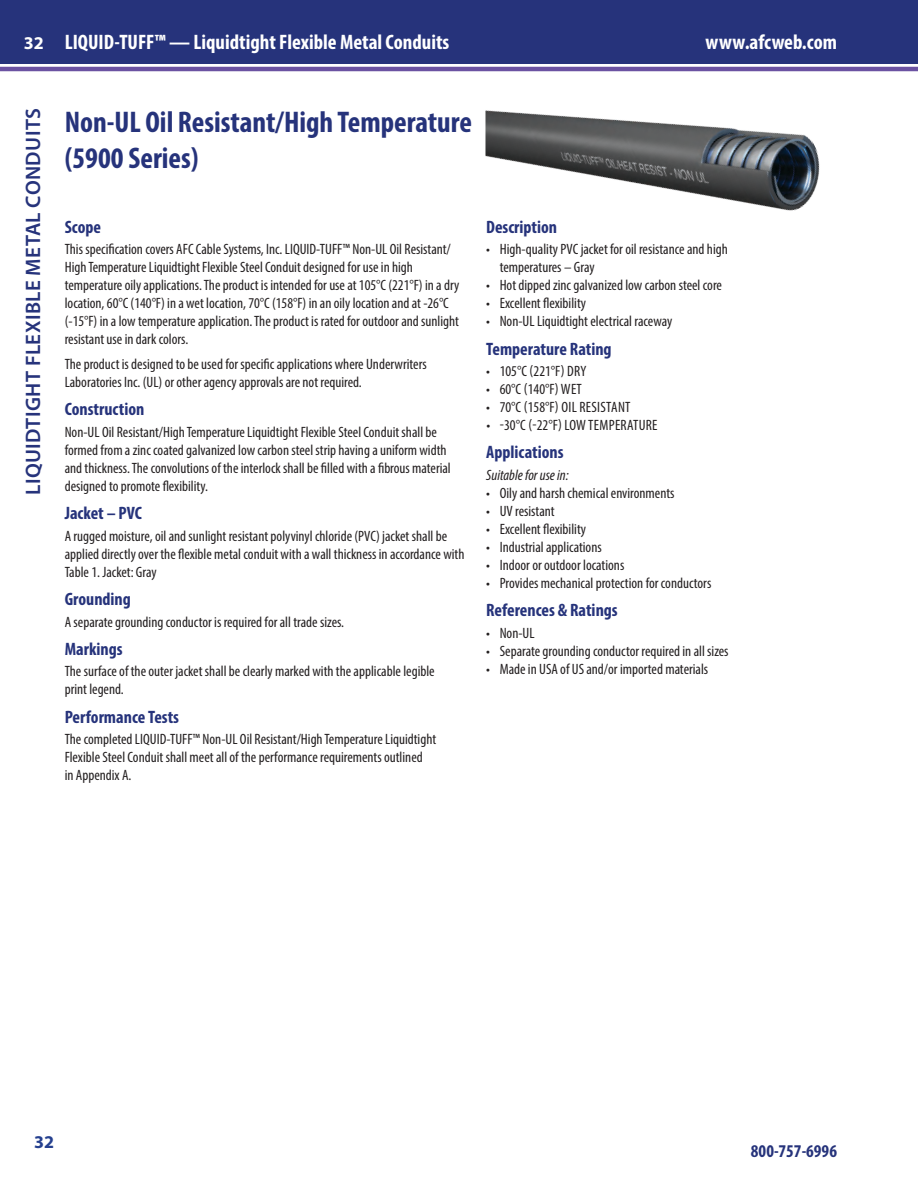
<style>
.page{position:relative;width:918px;height:1188px;background:#fff}
.page>*{position:absolute;margin:0;border:0;box-sizing:border-box;transform-origin:0 0}
.t1{font:700 condensed 30px/36px "Myriad Pro";color:#26337b}
.t2{font:700 condensed 21px "Myriad Pro";color:#fff}
.t3{font:600 21px "Myriad Pro";letter-spacing:.02em;color:#26337b}
.Paragraph_Headers{font:700 condensed 18px "Myriad Pro";color:#26337b}
.t4{font:700 18px "Myriad Pro";color:#25408f}
.t5{font:condensed 15px/18px "Myriad Pro";color:#231f20}
.t6{font:condensed 15px "Myriad Pro";letter-spacing:.02em;color:#231f20}
.t7{font:italic condensed 15px "Myriad Pro";color:#231f20}
.s1{font-stretch:normal;font-size:18px}
</style>
<div class="page">
<div style="left:0;top:0;width:918px;height:64px;background:#26337b"></div>
<hr style="left:0;top:67px;width:918px;height:4px;background:#6b52a2">
<img style="left:485px;top:110px;width:335px;height:101px">
<h2 class="t2" style="left:24px;top:29px;width:427px"><span class="s1">32</span> LIQUID-TUFF™ — Liquidtight Flexible Metal Conduits</h2>
<h2 class="t2" style="left:706px;top:29px;width:133px">www.afcweb.com</h2>
<h2 class="t3" style="left:20px;top:495px;width:388px;rotate:-90deg">LIQUIDTIGHT FLEXIBLE METAL CONDUITS</h2>
<p class="t1" style="left:65px;top:103px;width:409px">Non-UL Oil Resistant/High Temperature (5900 Series)</p>
<p class="Paragraph_Headers" style="left:65px;top:215px;width:38px">Scope</p>
<p class="t5" style="left:65px;top:240px;width:396px">This specification covers AFC Cable Systems, Inc. LIQUID-TUFF™ Non-UL Oil Resistant/ High Temperature Liquidtight Flexible Steel Conduit designed for use in high temperature oily applications. The product is intended for use at 105°C (221°F) in a dry location, 60°C (140°F) in a wet location, 70°C (158°F) in an oily location and at -26°C (-15°F) in a low temperature application. The product is rated for outdoor and sunlight resistant use in dark colors.</p>
<p class="t5" style="left:65px;top:355px;width:364px">The product is designed to be used for specific applications where Underwriters<br>Laboratories Inc. (UL) or other agency approvals are not required.</p>
<p class="Paragraph_Headers" style="left:65px;top:398px;width:81px">Construction</p>
<p class="t5" style="left:65px;top:423px;width:388px">Non-UL Oil Resistant/High Temperature Liquidtight Flexible Steel Conduit shall be formed from a zinc coated galvanized low carbon steel strip having a uniform width and thickness. The convolutions of the interlock shall be filled with a fibrous material designed to promote flexibility.</p>
<p class="Paragraph_Headers" style="left:65px;top:502px;width:79px">Jacket – PVC</p>
<p class="t5" style="left:65px;top:527px;width:401px">A rugged moisture, oil and sunlight resistant polyvinyl chloride (PVC) jacket shall be applied directly over the flexible metal conduit with a wall thickness in accordance with<br>Table 1. Jacket: Gray</p>
<p class="Paragraph_Headers" style="left:65px;top:588px;width:68px">Grounding</p>
<p class="t5" style="left:65px;top:612px;width:281px">A separate grounding conductor is required for all trade sizes.</p>
<p class="Paragraph_Headers" style="left:65px;top:638px;width:59px">Markings</p>
<p class="t5" style="left:65px;top:662px;width:372px">The surface of the outer jacket shall be clearly marked with the applicable legible print legend.</p>
<p class="Paragraph_Headers" style="left:65px;top:706px;width:116px">Performance Tests</p>
<p class="t5" style="left:65px;top:730px;width:373px">The completed LIQUID-TUFF™ Non-UL Oil Resistant/High Temperature Liquidtight<br>Flexible Steel Conduit shall meet all of the performance requirements outlined<br>in Appendix A.</p>
<p class="Paragraph_Headers" style="left:486px;top:215px;width:72px">Description</p>
<p class="t5" style="left:500px;top:240px;width:230px;text-indent:-14px">• High-quality PVC jacket for oil resistance and high temperatures – Gray</p>
<p class="t5" style="left:486px;top:276px;width:237px">• Hot dipped zinc galvanized low carbon steel core</p>
<p class="t5" style="left:486px;top:294px;width:101px">• Excellent flexibility</p>
<p class="t5" style="left:486px;top:312px;width:188px">• Non-UL Liquidtight electrical raceway</p>
<p class="Paragraph_Headers" style="left:486px;top:337px;width:127px">Temperature Rating</p>
<p class="t5" style="left:486px;top:362px;width:102px">• 105°C (221°F) DRY</p>
<p class="t5" style="left:486px;top:380px;width:97px">• 60°C (140°F) WET</p>
<p class="t6" style="left:486px;top:398px;width:146px">• 70°C (158°F) OIL RESISTANT</p>
<p class="t6" style="left:486px;top:416px;width:173px">• -30°C (-22°F) LOW TEMPERATURE</p>
<p class="Paragraph_Headers" style="left:486px;top:441px;width:79px">Applications</p>
<p class="t7" style="left:486px;top:466px;width:84px">Suitable for use in:</p>
<p class="t5" style="left:486px;top:484px;width:190px">• Oily and harsh chemical environments</p>
<p class="t5" style="left:486px;top:502px;width:70px">• UV resistant</p>
<p class="t5" style="left:486px;top:520px;width:101px">• Excellent flexibility</p>
<p class="t5" style="left:486px;top:538px;width:117px">• Industrial applications</p>
<p class="t5" style="left:486px;top:556px;width:140px">• Indoor or outdoor locations</p>
<p class="t5" style="left:486px;top:574px;width:227px">• Provides mechanical protection for conductors</p>
<p class="Paragraph_Headers" style="left:486px;top:599px;width:133px">References &amp; Ratings</p>
<p class="t5" style="left:486px;top:624px;width:50px">• Non-UL</p>
<p class="t5" style="left:486px;top:642px;width:244px">• Separate grounding conductor required in all sizes</p>
<p class="t5" style="left:486px;top:660px;width:224px">• Made in USA of US and/or imported materials</p>
<p class="t4" style="left:34px;top:1130px;width:21px">32</p>
<p class="Paragraph_Headers" style="left:751px;top:1140px;width:88px">800-757-6996</p>
</div>
